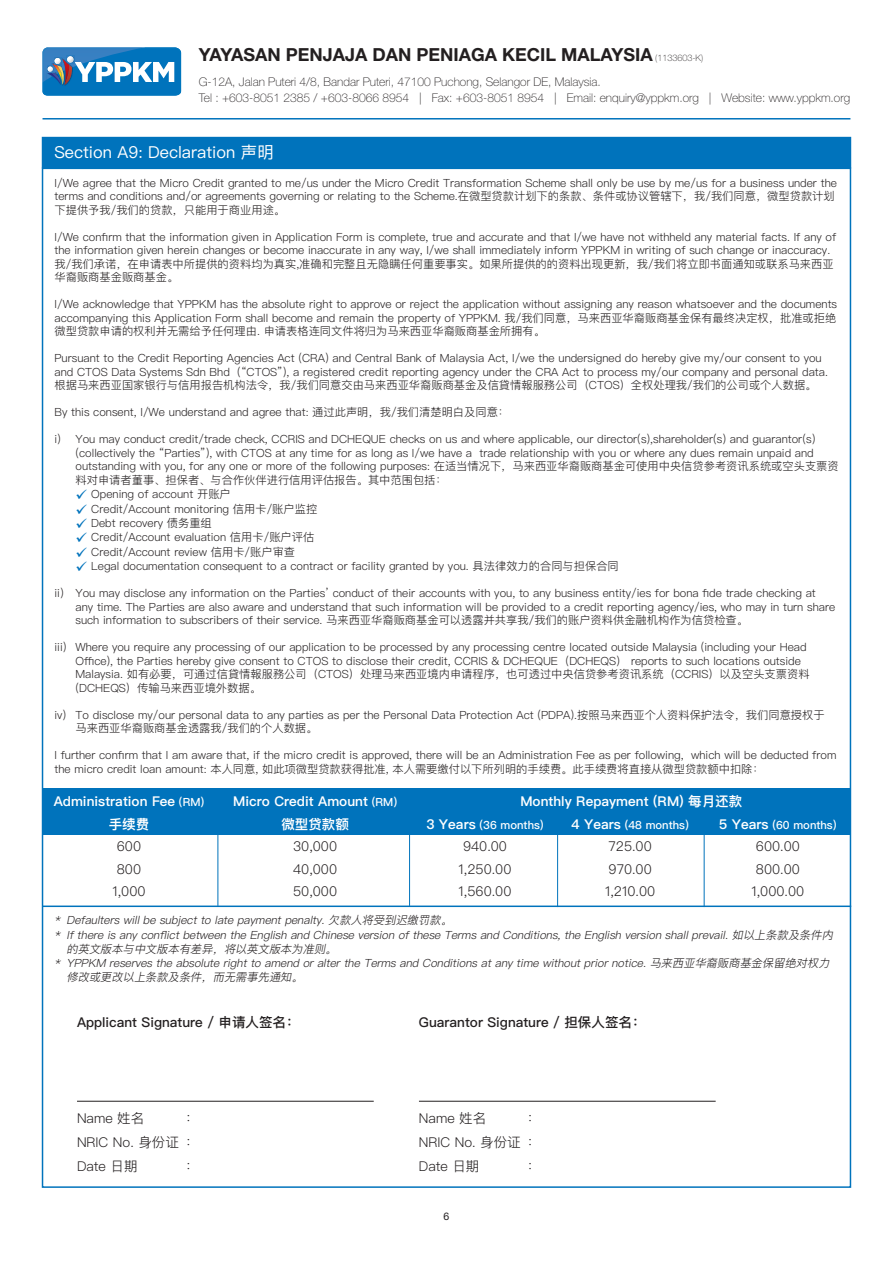
<style>
.page{position:relative;width:893px;height:1263px;background:#fff}
.page>*{position:absolute;margin:0;border:0;box-sizing:border-box;transform-origin:0 0}
.t1{font:700 18px "Helvetica Neue LT Std";color:#231f20}
.t2{font:16.5px "Ping Fang SC";color:#fff}
.t3{font:300 13.5px "Ping Fang SC";color:#231f20}
.t4{font:600 13.5px "Ping Fang SC";color:#fff}
.t5{font:500 13.5px "Ping Fang SC";color:#231f20}
.t6{font:100 12px/16.2px "Helvetica Neue LT Std";color:#231f20}
.t7{font:300 11.25px/13.5px "Ping Fang SC";color:#231f20}
.t8{font:italic 300 11.25px/14.2px "Ping Fang SC";color:#231f20}
.t9{font:500 11.25px "Ping Fang SC";color:#fff}
.t10{font:10.5px "Helvetica Neue LT Std";color:#231f20}
.s1{font-weight:100;font-size:9px}
.s2{color:#0073bc}
.s3{font-weight:500;font-size:11.25px}
.s4{font-weight:600;font-size:13.5px}
</style>
<div class="page">
<hr style="left:43px;top:118px;width:807px;height:2px;background:#0073bc">
<svg style="left:43px;top:47px;width:138px;height:49px"></svg>
<hr style="left:43px;top:905px;width:808px;height:2px;background:#0073bc">
<hr style="left:409px;top:796px;width:1px;height:110px;background:#0073bc">
<hr style="left:557px;top:813px;width:1px;height:94px;background:#0073bc">
<hr style="left:704px;top:813px;width:1px;height:94px;background:#0073bc">
<hr style="left:218px;top:796px;width:1px;height:110px;background:#0073bc">
<div style="left:43px;top:788px;width:808px;height:47px;background:#0073bc"></div>
<div style="left:42px;top:137px;width:809px;height:31px;background:#0073bc"></div>
<hr style="left:77px;top:1101px;width:297px;height:1px;background:#231f20">
<hr style="left:419px;top:1101px;width:297px;height:1px;background:#231f20">
<h1 class="t1" style="left:199px;top:43px;width:506px">YAYASAN PENJAJA DAN PENIAGA KECIL MALAYSIA <span class="s1">(1133603-K)</span></h1>
<p class="t6" style="left:199px;top:74px;width:653px">G-12A, Jalan Puteri 4/8, Bandar Puteri, 47100 Puchong, Selangor DE, Malaysia.<br>Tel : +603-8051 2385 / +603-8066 8954 | Fax: +603-8051 8954 | Email: enquiry@yppkm.org | Website: www.yppkm.org</p>
<p class="t2" style="left:55px;top:142px;width:221px">Section A9: Declaration 声明</p>
<p class="t7" style="left:55px;top:176px;width:784px">I/We agree that the Micro Credit granted to me/us under the Micro Credit Transformation Scheme shall only be use by me/us for a business under the terms and conditions and/or agreements governing or relating to the Scheme.在微型贷款计划下的条款、条件或协议管辖下，我/我们同意，微型贷款计划下提供予我/我们的贷款，只能用于商业用途。</p>
<p class="t7" style="left:55px;top:230px;width:783px">I/We confirm that the information given in Application Form is complete, true and accurate and that I/we have not withheld any material facts. If any of the information given herein changes or become inaccurate in any way, I/we shall immediately inform YPPKM in writing of such change or inaccuracy.</p>
<p class="t7" style="left:55px;top:257px;width:781px">我/我们承诺，在申请表中所提供的资料均为真实,准确和完整且无隐瞒任何重要事实。如果所提供的的资料出现更新，我/我们将立即书面通知或联系马来西亚华裔贩商基金贩商基金。</p>
<p class="t7" style="left:55px;top:297px;width:784px;text-align:justify">I/We acknowledge that YPPKM has the absolute right to approve or reject the application without assigning any reason whatsoever and the documents accompanying this Application Form shall become and remain the property of YPPKM. 我/我们同意，马来西亚华裔贩商基金保有最终决定权，批准或拒绝微型贷款申请的权利并无需给予任何理由. 申请表格连同文件将归为马来西亚华裔贩商基金所拥有。</p>
<p class="t7" style="left:55px;top:351px;width:775px">Pursuant to the Credit Reporting Agencies Act (CRA) and Central Bank of Malaysia Act, I/we the undersigned do hereby give my/our consent to you and CTOS Data Systems Sdn Bhd (“CTOS”), a registered credit reporting agency under the CRA Act to process my/our company and personal data.根据马来西亚国家银行与信用报告机构法令，我/我们同意交由马来西亚华裔贩商基金及信貸情報服務公司（CTOS）全权处理我/我们的公司或个人数据。</p>
<p class="t7" style="left:55px;top:405px;width:456px">By this consent, I/We understand and agree that: 通过此声明，我/我们清楚明白及同意：</p>
<p class="t7" style="left:76px;top:432px;width:765px;text-indent:-21px">i) You may conduct credit/trade check, CCRIS and DCHEQUE checks on us and where applicable, our director(s),shareholder(s) and guarantor(s) (collectively the “Parties”), with CTOS at any time for as long as I/we have a trade relationship with you or where any dues remain unpaid and outstanding with you, for any one or more of the following purposes: 在适当情况下，马来西亚华裔贩商基金可使用中央信贷参考资讯系统或空头支票资料对申请者董事、担保者、与合作伙伴进行信用评估报告。其中范围包括：</p>
<p class="t7" style="left:76px;top:487px;width:157px"><span class="s2">✓</span> Opening of account 开账户</p>
<p class="t7" style="left:76px;top:502px;width:243px"><span class="s2">✓</span> Credit/Account monitoring 信用卡/账户监控</p>
<p class="t7" style="left:76px;top:516px;width:138px"><span class="s2">✓</span> Debt recovery 债务重组</p>
<p class="t7" style="left:76px;top:530px;width:240px"><span class="s2">✓</span> Credit/Account evaluation 信用卡/账户评估</p>
<p class="t7" style="left:76px;top:545px;width:221px"><span class="s2">✓</span> Credit/Account review 信用卡/账户审查</p>
<p class="t7" style="left:76px;top:559px;width:545px"><span class="s2">✓</span> Legal documentation consequent to a contract or facility granted by you. 具法律效力的合同与担保合同</p>
<p class="t7" style="left:76px;top:586px;width:761px;text-indent:-21px">ii) You may disclose any information on the Parties’ conduct of their accounts with you, to any business entity/ies for bona fide trade checking at any time. The Parties are also aware and understand that such information will be provided to a credit reporting agency/ies, who may in turn share such information to subscribers of their service. 马来西亚华裔贩商基金可以透露并共享我/我们的账户资料供金融机构作为信贷检查。</p>
<p class="t7" style="left:76px;top:640px;width:736px;text-indent:-21px">iii) Where you require any processing of our application to be processed by any processing centre located outside Malaysia (including your Head Office), the Parties hereby give consent to CTOS to disclose their credit, CCRIS &amp; DCHEQUE（DCHEQS） reports to such locations outside Malaysia. 如有必要，可通过信貸情報服務公司（CTOS）处理马来西亚境内申请程序，也可透过中央信贷参考资讯系统（CCRIS）以及空头支票资料(DCHEQS）传输马来西亚境外数据。</p>
<p class="t7" style="left:76px;top:708px;width:751px;text-indent:-21px">iv) To disclose my/our personal data to any parties as per the Personal Data Protection Act (PDPA).按照马来西亚个人资料保护法令，我们同意授权于马来西亚华裔贩商基金透露我/我们的个人数据。</p>
<p class="t7" style="left:55px;top:748px;width:783px">I further confirm that I am aware that, if the micro credit is approved, there will be an Administration Fee as per following, which will be deducted from the micro credit loan amount: 本人同意, 如此项微型贷款获得批准, 本人需要缴付以下所列明的手续费。此手续费将直接从微型贷款额中扣除：</p>
<p class="t4" style="left:54px;top:793px;width:152px">Administration Fee <span class="s3">(RM)</span></p>
<p class="t4" style="left:520px;top:793px;width:223px">Monthly Repayment (RM) 每月还款</p>
<p class="t4" style="left:109px;top:816px;width:42px">手续费</p>
<p class="t3" style="left:117px;top:838px;width:26px">600</p>
<p class="t3" style="left:117px;top:861px;width:26px">800</p>
<p class="t3" style="left:112px;top:883px;width:35px">1,000</p>
<p class="t4" style="left:233px;top:793px;width:165px">Micro Credit Amount <span class="s3">(RM)</span></p>
<p class="t4" style="left:281px;top:816px;width:69px">微型贷款额</p>
<p class="t3" style="left:293px;top:838px;width:45px">30,000</p>
<p class="t3" style="left:293px;top:861px;width:45px">40,000</p>
<p class="t3" style="left:293px;top:883px;width:45px">50,000</p>
<p class="t9" style="left:426px;top:818px;width:119px"><span class="s4">3 Years</span> (36 months)</p>
<p class="t3" style="left:463px;top:838px;width:45px">940.00</p>
<p class="t3" style="left:459px;top:861px;width:54px">1,250.00</p>
<p class="t3" style="left:459px;top:883px;width:54px">1,560.00</p>
<p class="t9" style="left:571px;top:818px;width:119px"><span class="s4">4 Years</span> (48 months)</p>
<p class="t3" style="left:609px;top:838px;width:45px">725.00</p>
<p class="t3" style="left:609px;top:861px;width:45px">970.00</p>
<p class="t3" style="left:605px;top:883px;width:52px">1,210.00</p>
<p class="t9" style="left:719px;top:818px;width:119px"><span class="s4">5 Years</span> (60 months)</p>
<p class="t3" style="left:756px;top:838px;width:45px">600.00</p>
<p class="t3" style="left:756px;top:861px;width:45px">800.00</p>
<p class="t3" style="left:751px;top:883px;width:54px">1,000.00</p>
<p class="t8" style="left:55px;top:913px;width:402px">* Defaulters will be subject to late payment penalty. 欠款人将受到迟缴罚款。</p>
<p class="t8" style="left:67px;top:927px;width:771px;text-indent:-12px">* If there is any conflict between the English and Chinese version of these Terms and Conditions, the English version shall prevail. 如以上条款及条件内的英文版本与中文版本有差异，将以英文版本为准则。</p>
<p class="t8" style="left:67px;top:956px;width:767px;text-indent:-12px">* YPPKM reserves the absolute right to amend or alter the Terms and Conditions at any time without prior notice. 马来西亚华裔贩商基金保留绝对权力修改或更改以上条款及条件，而无需事先通知。</p>
<p class="t5" style="left:77px;top:1014px;width:224px">Applicant Signature / 申请人签名：</p>
<p class="t3" style="left:77px;top:1110px;width:69px">Name 姓名</p>
<p class="t3" style="left:185px;top:1110px;width:15px">：</p>
<p class="t3" style="left:77px;top:1134px;width:123px">NRIC No. 身份证：</p>
<p class="t3" style="left:77px;top:1158px;width:62px">Date 日期</p>
<p class="t3" style="left:185px;top:1158px;width:15px">：</p>
<p class="t5" style="left:419px;top:1014px;width:228px">Guarantor Signature / 担保人签名：</p>
<p class="t3" style="left:419px;top:1110px;width:69px">Name 姓名</p>
<p class="t3" style="left:527px;top:1110px;width:15px">：</p>
<p class="t3" style="left:419px;top:1134px;width:123px">NRIC No. 身份证：</p>
<p class="t3" style="left:419px;top:1158px;width:62px">Date 日期</p>
<p class="t3" style="left:527px;top:1158px;width:15px">：</p>
<p class="t10" style="left:444px;top:1210px;width:7px">6</p>
</div>
